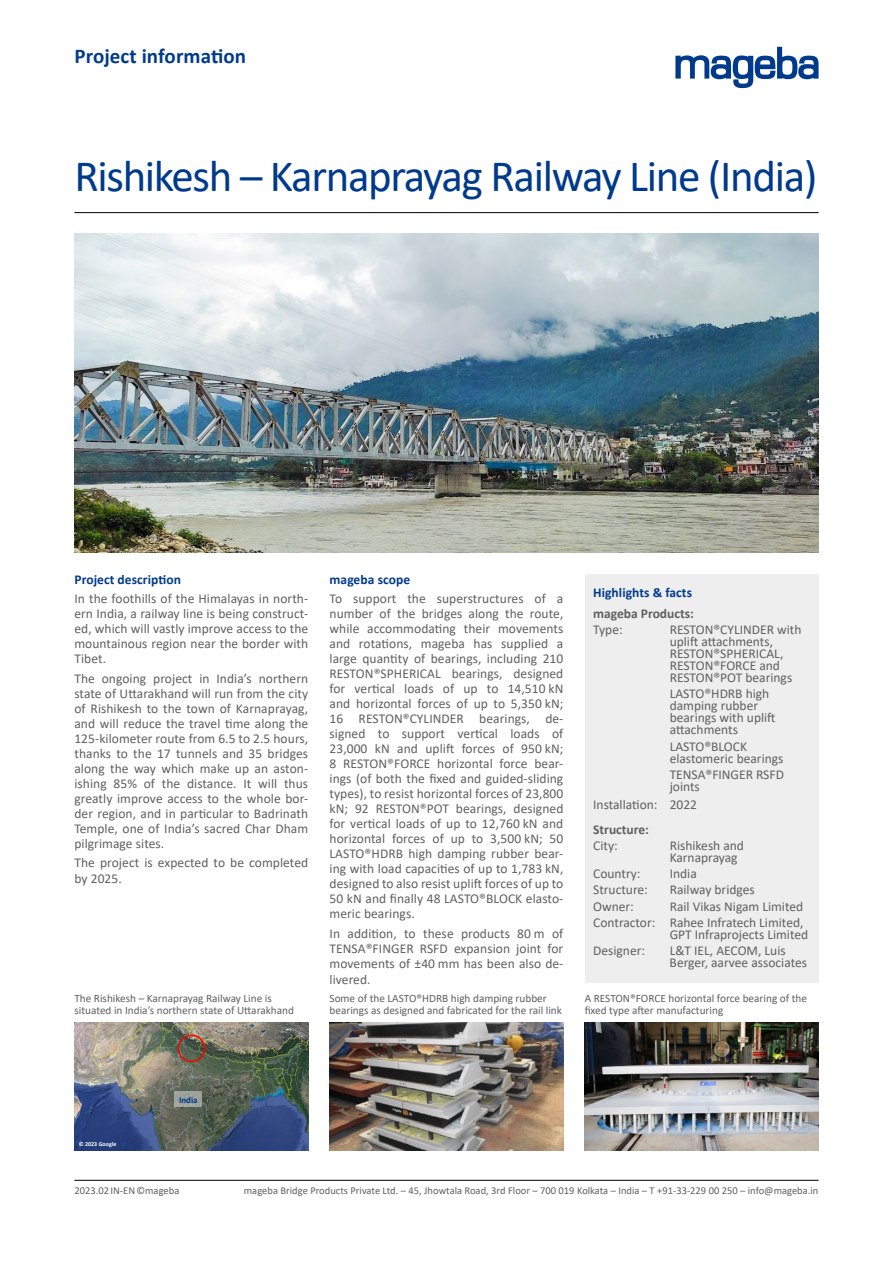
<style>
.page{position:relative;width:893px;height:1263px;background:#fff}
.page>*{position:absolute;margin:0;border:0;box-sizing:border-box;transform-origin:0 0}
.t1{font:45px "Calibri";letter-spacing:-.03em;color:#003a8c}
.t2{font:700 21px "Calibri";letter-spacing:.005em;color:#003a8c}
.t3{font:13.5px/15px "Calibri";color:#616060}
.t4{font:700 13.5px "Calibri";letter-spacing:.005em;color:#003a8c}
.t5{font:700 13.5px "Calibri";color:#616060}
.t6{font:11.25px/12px "Calibri";color:#616060}
.t7{font:10.5px "Calibri";color:#616060}
.t8{font:700 9px "Calibri";color:#003a8c}
.t9{font:700 6px "Calibri";letter-spacing:.005em;color:#fff}
</style>
<div class="page">
<hr style="left:74px;top:1180px;width:745px;height:1px;background:#000">
<hr style="left:74px;top:212px;width:745px;height:1px;background:#000">
<img style="left:585px;top:1023px;width:234px;height:127px">
<img style="left:330px;top:1023px;width:233px;height:127px">
<img style="left:74px;top:234px;width:745px;height:319px">
<img style="left:74px;top:1023px;width:234px;height:127px">
<div style="left:178px;top:1035px;width:27px;height:27px;border:2px solid #f00;border-radius:50%"></div>
<div style="left:175px;top:1091px;width:27px;height:16px;background:#9ea29b"></div>
<div style="left:585px;top:574px;width:234px;height:409px;background:#efeeef"></div>
<svg style="left:675px;top:47px;width:144px;height:41px"></svg>
<h2 class="t2" style="left:74px;top:41px;width:173px">Project information</h2>
<h1 class="t1" style="left:74px;top:145px;width:745px">Rishikesh – Karnaprayag Railway Line (India)</h1>
<p class="t4" style="left:74px;top:570px;width:108px">Project description</p>
<p class="t3" style="left:74px;top:591px;width:235px;text-align:justify">In the foothills of the Himalayas in north&shy;ern India, a railway line is being construct&shy;ed, which will vastly improve access to the mountainous region near the border with Tibet.</p>
<p class="t3" style="left:74px;top:670px;width:235px;text-align:justify">The ongoing project in India’s northern state of Uttarakhand will run from the city of Rishikesh to the town of Karnaprayag, and will reduce the travel time along the 125-kilometer route from 6.5 to 2.5 hours, thanks to the 17 tunnels and 35 bridges along the way which make up an aston&shy;ishing 85% of the distance. It will thus greatly improve access to the whole bor&shy;der region, and in particular to Badrinath Temple, one of India’s sacred Char Dham pilgrimage sites.</p>
<p class="t3" style="left:74px;top:854px;width:235px;line-height:16.5px">The project is expected to be completed by 2025.</p>
<p class="t4" style="left:330px;top:570px;width:82px">mageba scope</p>
<p class="t3" style="left:330px;top:591px;width:235px;text-align:justify">To support the superstructures of a number of the bridges along the route, while accommodating their movements and rotations, mageba has supplied a large quantity of bearings, including 210<br>RESTON®SPHERICAL bearings, designed for vertical loads of up to 14,510 kN and horizontal forces of up to 5,350 kN; 16 RESTON®CYLINDER bearings, de&shy;signed to support vertical loads of 23,000 kN and uplift forces of 950 kN; 8 RESTON®FORCE horizontal force bear&shy;ings (of both the fixed and guided-sliding types), to resist horizontal forces of 23,800 kN; 92 RESTON®POT bearings, designed for vertical loads of up to 12,760 kN and horizontal forces of up to 3,500 kN; 50<br>LASTO®HDRB high damping rubber bear&shy;ing with load capacities of up to 1,783 kN, designed to also resist uplift forces of up to 50 kN and finally 48 LASTO®BLOCK elasto&shy;meric bearings.</p>
<p class="t3" style="left:330px;top:925px;width:235px;text-align:justify">In addition, to these products 80 m of TENSA®FINGER RSFD expansion joint for movements of ±40 mm has been also de-</p>
<p class="t3" style="left:330px;top:972px;width:43px">livered.</p>
<p class="t4" style="left:593px;top:583px;width:100px">Highlights &amp; facts</p>
<p class="t5" style="left:593px;top:604px;width:102px">mageba Products:</p>
<p class="t3" style="left:593px;top:622px;width:31px">Type:</p>
<p class="t3" style="left:670px;top:623px;width:133px;line-height:12px">RESTON®CYLINDER with uplift attachments,<br>RESTON®SPHERICAL,<br>RESTON®FORCE and<br>RESTON®POT bearings</p>
<p class="t3" style="left:670px;top:687px;width:107px;line-height:12px">LASTO®HDRB high damping rubber bearings with uplift attachments</p>
<p class="t3" style="left:670px;top:740px;width:115px;line-height:12px">LASTO®BLOCK elastomeric bearings</p>
<p class="t3" style="left:670px;top:768px;width:116px;line-height:12px">TENSA®FINGER RSFD joints</p>
<p class="t3" style="left:593px;top:796px;width:105px">Installation: 2022</p>
<p class="t5" style="left:593px;top:819px;width:57px">Structure:</p>
<p class="t3" style="left:593px;top:837px;width:26px">City:</p>
<p class="t3" style="left:670px;top:839px;width:76px;line-height:12px">Rishikesh and<br>Karnaprayag</p>
<p class="t3" style="left:593px;top:866px;width:49px">Country:</p>
<p class="t3" style="left:670px;top:866px;width:29px">India</p>
<p class="t3" style="left:593px;top:882px;width:56px">Structure:</p>
<p class="t3" style="left:670px;top:882px;width:87px">Railway bridges</p>
<p class="t3" style="left:593px;top:898px;width:42px">Owner:</p>
<p class="t3" style="left:593px;top:898px;width:212px;line-height:16.2px;text-align:right">Rail Vikas Nigam Limited<br>Contractor: Rahee Infratech Limited,</p>
<p class="t3" style="left:670px;top:926px;width:140px">GPT Infraprojects Limited</p>
<p class="t3" style="left:593px;top:943px;width:53px">Designer:</p>
<p class="t3" style="left:670px;top:944px;width:139px;line-height:12px">L&amp;T IEL, AECOM, Luis<br>Berger, aarvee associates</p>
<p class="t6" style="left:74px;top:992px;width:221px">The Rishikesh – Karnaprayag Railway Line is situated in India’s northern state of Uttarakhand</p>
<p class="t6" style="left:330px;top:992px;width:234px">Some of the LASTO®HDRB high damping rubber bearings as designed and fabricated for the rail link</p>
<p class="t6" style="left:585px;top:992px;width:224px">A RESTON®FORCE horizontal force bearing of the fixed type after manufacturing</p>
<p class="t9" style="left:79px;top:1140px;width:39px">© 2023 Google</p>
<p class="t8" style="left:179px;top:1093px;width:20px">India</p>
<p class="t7" style="left:74px;top:1183px;width:106px">2023.02 IN-EN ©mageba</p>
<p class="t7" style="left:244px;top:1183px;width:576px">mageba Bridge Products Private Ltd. – 45, Jhowtala Road, 3rd Floor – 700 019 Kolkata – India – T +91-33-229 00 250 – info@mageba.in</p>
</div>
